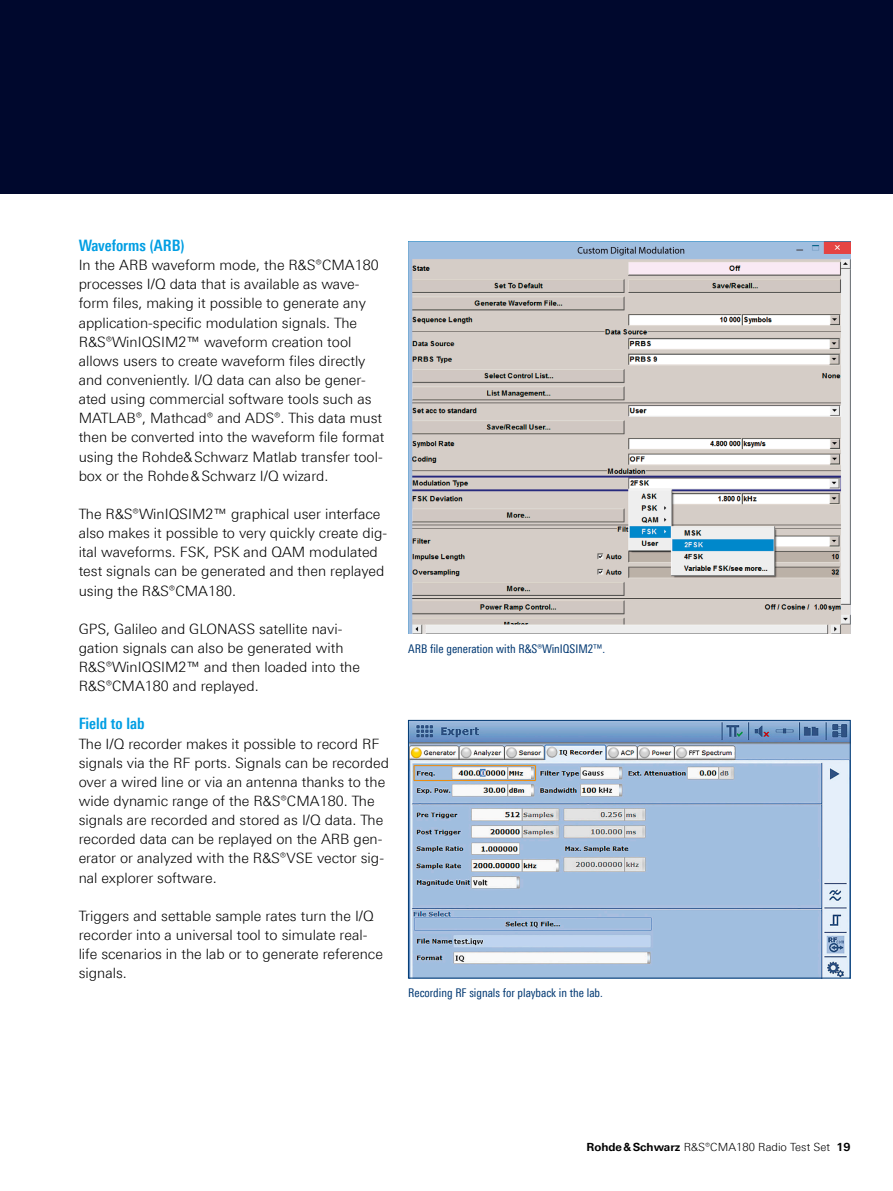
<style>
.page{position:relative;width:893px;height:1191px;background:#fff}
.page>*{position:absolute;margin:0;border:0;box-sizing:border-box;transform-origin:0 0}
.t1{font:700 15.75px "Linotype Univers 620 Cn";color:#009ee3}
.t2{font:300 14.25px/19.2px "Linotype Univers 330";color:#000}
.t3{font:12px "Linotype Univers 420 Cn";color:#003872}
.t4{font:300 11.25px "Linotype Univers 330";color:#000}
.s1{font-family:"Linotype Univers 630";font-weight:700}
</style>
<div class="page">
<div style="left:0;top:0;width:893px;height:193px;background:#00082d"></div>
<img style="left:410px;top:722px;width:438px;height:254px">
<div style="left:408px;top:720px;width:442px;height:258px;border:1px solid #003872"></div>
<img style="left:409px;top:241px;width:441px;height:393px">
<p class="t1" style="left:79px;top:236px;width:108px">Waveforms (ARB)</p>
<p class="t2" style="left:79px;top:255px;width:307px">In the ARB waveform mode, the R&amp;S®CMA180 processes I/Q data that is available as wave‑ form files, making it possible to generate any application-specific modulation signals. The ¸WinIQSIM2™ waveform creation tool allows users to create waveform files directly and conveniently. I/Q data can also be gener‑ ated using commercial software tools such as MATLAB®, Mathcad® and ADS®. This data must then be converted into the waveform file format using the Rohde&amp;Schwarz Matlab transfer tool‑ box or the Rohde&amp;Schwarz I/Q wizard.</p>
<p class="t2" style="left:79px;top:504px;width:310px">The R&amp;S®WinIQSIM2™ graphical user interface also makes it possible to very quickly create dig‑ ital waveforms. FSK, PSK and QAM modulated test signals can be generated and then replayed using the R&amp;S®CMA180.</p>
<p class="t2" style="left:79px;top:619px;width:283px">GPS, Galileo and GLONASS satellite navi‑ gation signals can also be generated with R&amp;S®WinIQSIM2™ and then loaded into the R&amp;S®CMA180 and replayed.</p>
<p class="t1" style="left:79px;top:714px;width:67px">Field to lab</p>
<p class="t2" style="left:79px;top:734px;width:312px">The I/Q recorder makes it possible to record RF signals via the RF ports. Signals can be recorded over a wired line or via an antenna thanks to the wide dynamic range of the R&amp;S®CMA180. The signals are recorded and stored as I/Q data. The recorded data can be replayed on the ARB gen‑ erator or analyzed with the R&amp;S®VSE vector sig‑ nal explorer software.</p>
<p class="t2" style="left:79px;top:906px;width:306px">Triggers and settable sample rates turn the I/Q recorder into a universal tool to simulate real&shy;life scenarios in the lab or to generate reference signals.</p>
<p class="t3" style="left:408px;top:641px;width:198px">ARB file generation with R&amp;S®WinIQSIM2™.</p>
<p class="t3" style="left:408px;top:986px;width:196px">Recording RF signals for playback in the lab.</p>
<p class="t4" style="left:586px;top:1140px;width:265px"><span class="s1">Rohde&amp;Schwarz</span> R&amp;S®CMA180 Radio Test Set <span class="s1">19</span></p>
</div>
